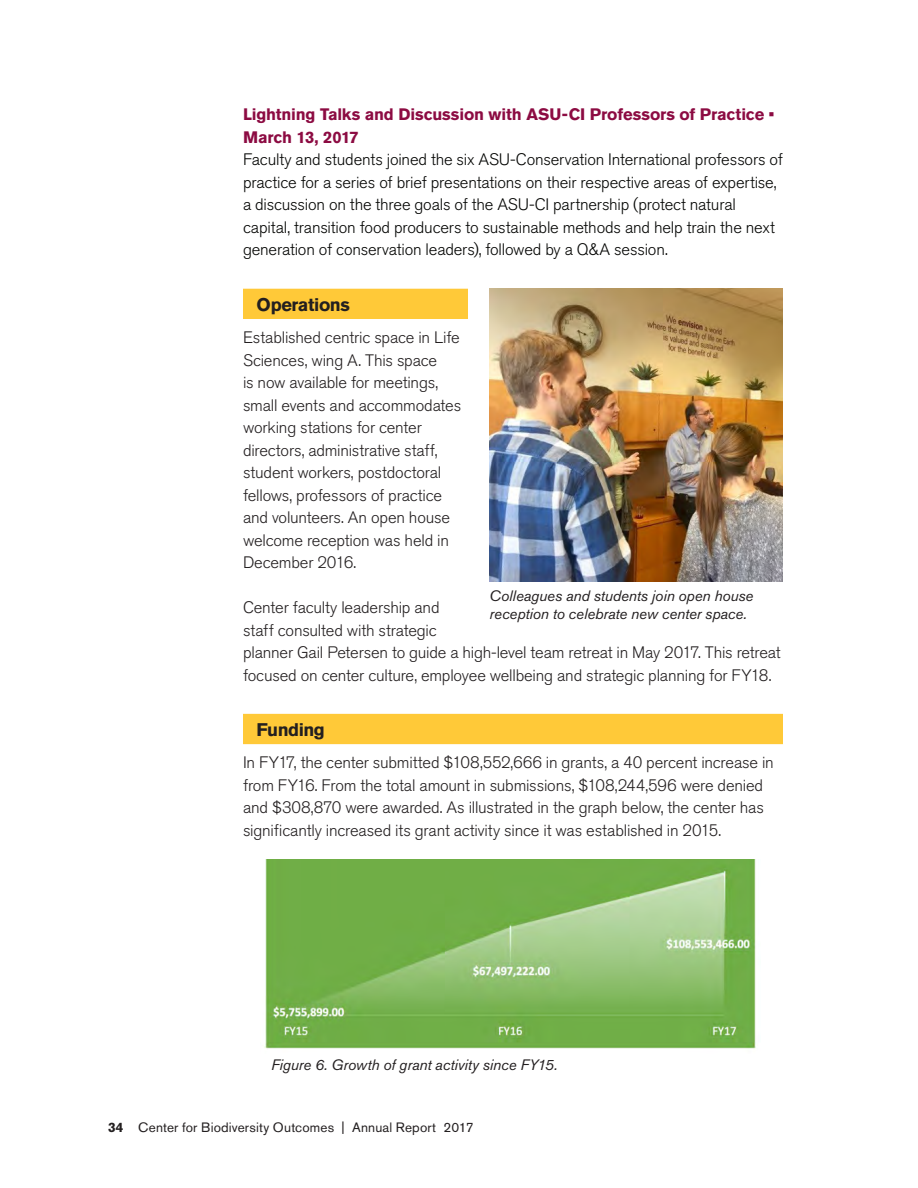
<style>
.page{position:relative;width:918px;height:1188px;background:#fff}
.page>*{position:absolute;margin:0;border:0;box-sizing:border-box;transform-origin:0 0}
.main_bar_header{font:700 18.15px "Akzidenz Grotesk Pro";letter-spacing:-.025em;color:#231f20}
._2_subhead{font:300 16.5px/22.5px "Akzidenz Grotesk Pro";letter-spacing:-.01em;color:#231f20}
._2_subhead-2{font:300 16.5px/22.5px "Akzidenz Grotesk Pro";letter-spacing:-.01em;color:#040503}
._2_subhead-3{font:700 16.5px/22.5px "Akzidenz Grotesk Pro";letter-spacing:-.01em;color:#8c0b42}
.t1{font:italic 15px/18px "Akzidenz Grotesk Pro";letter-spacing:-.005em;color:#231f20}
.t2{font:13.5px "Akzidenz Grotesk Pro";letter-spacing:.01em;color:#231f20}
.s1{font-weight:700}
</style>
<div class="page">
<div style="left:243px;top:289px;width:225px;height:30px;background:#ffc938"></div>
<div style="left:243px;top:714px;width:540px;height:30px;background:#ffc938"></div>
<img style="left:264px;top:859px;width:492px;height:190px">
<img style="left:490px;top:288px;width:293px;height:293px">
<p class="_2_subhead-3" style="left:243px;top:103px;width:533px">Lightning Talks and Discussion with ASU-CI Professors of Practice •<br>March 13, 2017</p>
<p class="_2_subhead-2" style="left:243px;top:148px;width:541px">Faculty and students joined the six ASU-Conservation International professors of practice for a series of brief presentations on their respective areas of expertise, a discussion on the three goals of the ASU-CI partnership (protect natural capital, transition food producers to sustainable methods and help train the next generation of conservation leaders), followed by a Q&amp;A session.</p>
<p class="main_bar_header" style="left:257px;top:293px;width:95px">Operations</p>
<p class="_2_subhead" style="left:243px;top:326px;width:220px">Established centric space in Life<br>Sciences, wing A. This space<br>is now available for meetings, small events and accommodates working stations for center directors, administrative staff, student workers, postdoctoral fellows, professors of practice and volunteers. An open house welcome reception was held in<br>December 2016.</p>
<p class="_2_subhead" style="left:243px;top:596px;width:539px">Center faculty leadership and<br>staff consulted with strategic<br>planner Gail Petersen to guide a high-level team retreat in May 2017. This retreat focused on center culture, employee wellbeing and strategic planning for FY18.</p>
<p class="main_bar_header" style="left:257px;top:718px;width:70px">Funding</p>
<p class="_2_subhead" style="left:243px;top:751px;width:532px">In FY17, the center submitted $108,552,666 in grants, a 40 percent increase in from FY16. From the total amount in submissions, $108,244,596 were denied and $308,870 were awarded. As illustrated in the graph below, the center has significantly increased its grant activity since it was established in 2015.</p>
<p class="t1" style="left:490px;top:587px;width:265px">Colleagues and students join open house reception to celebrate new center space.</p>
<p class="t1" style="left:271px;top:1056px;width:288px">Figure 6. Growth of grant activity since FY15.</p>
<p class="t2" style="left:108px;top:1118px;width:367px"><span class="s1">34</span> Center for Biodiversity Outcomes | Annual Report 2017</p>
</div>
